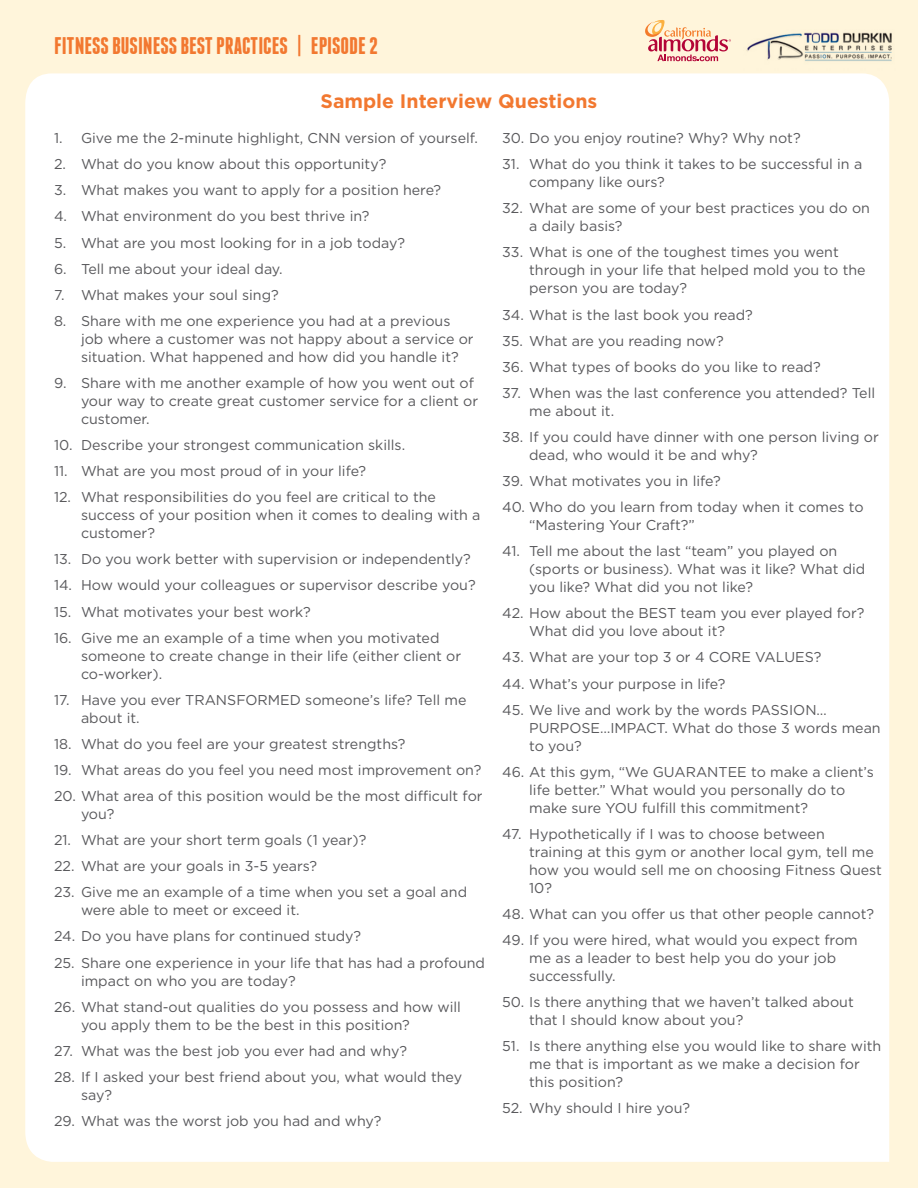
<style>
.page{position:relative;width:918px;height:1188px;background:#fff5db}
.page>*{position:absolute;margin:0;border:0;box-sizing:border-box;transform-origin:0 0}
.t1{font:700 24px "Franchise";color:#f27830}
.t2{font:700 19.5px "Gotham";color:#f27830}
.t3{font:14.25px/18px "Gotham";color:#59595c}
</style>
<div class="page">
<div style="left:25px;top:73px;width:864px;height:1089px;background:#fff"></div>
<img style="left:746px;top:32px;width:146px;height:29px">
<svg style="left:645px;top:20px;width:86px;height:41px"></svg>
<p class="t1" style="left:54px;top:34px;width:326px">FITNESS BUSINESS BEST PRACTICES | EPISODE 2</p>
<p class="t2" style="left:321px;top:89px;width:278px">Sample Interview Questions</p>
<p class="t3" style="left:54px;top:129px;width:425px">1. Give me the 2-minute highlight, CNN version of yourself.</p>
<p class="t3" style="left:54px;top:155px;width:334px">2. What do you know about this opportunity?</p>
<p class="t3" style="left:54px;top:181px;width:389px">3. What makes you want to apply for a position here?</p>
<p class="t3" style="left:54px;top:207px;width:317px">4. What environment do you best thrive in?</p>
<p class="t3" style="left:54px;top:233px;width:353px">5. What are you most looking for in a job today?</p>
<p class="t3" style="left:54px;top:259px;width:230px">6. Tell me about your ideal day.</p>
<p class="t3" style="left:54px;top:285px;width:226px">7. What makes your soul sing?</p>
<p class="t3" style="left:81px;top:311px;width:394px;text-indent:-27px">8. Share with me one experience you had at a previous job where a customer was not happy about a service or situation. What happened and how did you handle it?</p>
<p class="t3" style="left:81px;top:374px;width:399px;text-indent:-27px">9. Share with me another example of how you went out of your way to create great customer service for a client or customer.</p>
<p class="t3" style="left:54px;top:436px;width:353px">10. Describe your strongest communication skills.</p>
<p class="t3" style="left:54px;top:462px;width:314px">11. What are you most proud of in your life?</p>
<p class="t3" style="left:81px;top:488px;width:401px;text-indent:-27px">12. What responsibilities do you feel are critical to the success of your position when it comes to dealing with a customer?</p>
<p class="t3" style="left:54px;top:550px;width:418px">13. Do you work better with supervision or independently?</p>
<p class="t3" style="left:54px;top:576px;width:423px">14. How would your colleagues or supervisor describe you?</p>
<p class="t3" style="left:54px;top:602px;width:258px">15. What motivates your best work?</p>
<p class="t3" style="left:81px;top:628px;width:382px;text-indent:-27px">16. Give me an example of a time when you motivated someone to create change in their life (either client or co-worker).</p>
<p class="t3" style="left:81px;top:690px;width:387px;text-indent:-27px">17. Have you ever TRANSFORMED someone’s life? Tell me about it.</p>
<p class="t3" style="left:54px;top:734px;width:353px">18. What do you feel are your greatest strengths?</p>
<p class="t3" style="left:54px;top:761px;width:429px">19. What areas do you feel you need most improvement on?</p>
<p class="t3" style="left:81px;top:787px;width:403px;text-indent:-27px">20. What area of this position would be the most difficult for you?</p>
<p class="t3" style="left:54px;top:831px;width:314px">21. What are your short term goals (1 year)?</p>
<p class="t3" style="left:54px;top:857px;width:265px">22. What are your goals in 3-5 years?</p>
<p class="t3" style="left:81px;top:883px;width:388px;text-indent:-27px">23. Give me an example of a time when you set a goal and were able to meet or exceed it.</p>
<p class="t3" style="left:54px;top:927px;width:309px">24. Do you have plans for continued study?</p>
<p class="t3" style="left:81px;top:953px;width:406px;text-indent:-27px">25. Share one experience in your life that has had a profound impact on who you are today?</p>
<p class="t3" style="left:81px;top:997px;width:382px;text-indent:-27px">26. What stand-out qualities do you possess and how will you apply them to be the best in this position?</p>
<p class="t3" style="left:54px;top:1041px;width:355px">27. What was the best job you ever had and why?</p>
<p class="t3" style="left:81px;top:1067px;width:383px;text-indent:-27px">28. If I asked your best friend about you, what would they say?</p>
<p class="t3" style="left:54px;top:1112px;width:329px">29. What was the worst job you had and why?</p>
<p class="t3" style="left:502px;top:129px;width:300px">30. Do you enjoy routine? Why? Why not?</p>
<p class="t3" style="left:529px;top:155px;width:335px;text-indent:-27px">31. What do you think it takes to be successful in a company like ours?</p>
<p class="t3" style="left:529px;top:199px;width:342px;text-indent:-27px">32. What are some of your best practices you do on a daily basis?</p>
<p class="t3" style="left:529px;top:243px;width:338px;text-indent:-27px">33. What is one of the toughest times you went through in your life that helped mold you to the person you are today?</p>
<p class="t3" style="left:502px;top:305px;width:252px">34. What is the last book you read?</p>
<p class="t3" style="left:502px;top:331px;width:223px">35. What are you reading now?</p>
<p class="t3" style="left:502px;top:357px;width:320px">36. What types of books do you like to read?</p>
<p class="t3" style="left:529px;top:383px;width:348px;text-indent:-27px">37. When was the last conference you attended? Tell me about it.</p>
<p class="t3" style="left:529px;top:428px;width:351px;text-indent:-27px">38. If you could have dinner with one person living or dead, who would it be and why?</p>
<p class="t3" style="left:502px;top:472px;width:220px">39. What motivates you in life?</p>
<p class="t3" style="left:529px;top:498px;width:336px;text-indent:-27px">40. Who do you learn from today when it comes to “Mastering Your Craft?”</p>
<p class="t3" style="left:529px;top:542px;width:338px;text-indent:-27px">41. Tell me about the last “team” you played on (sports or business). What was it like? What did you like? What did you not like?</p>
<p class="t3" style="left:529px;top:604px;width:337px;text-indent:-27px">42. How about the BEST team you ever played for?<br>What did you love about it?</p>
<p class="t3" style="left:502px;top:648px;width:321px">43. What are your top 3 or 4 CORE VALUES?</p>
<p class="t3" style="left:502px;top:674px;width:225px">44. What’s your purpose in life?</p>
<p class="t3" style="left:529px;top:700px;width:353px;text-indent:-27px">45. We live and work by the words PASSION…<br>PURPOSE…IMPACT. What do those 3 words mean to you?</p>
<p class="t3" style="left:529px;top:762px;width:346px;text-indent:-27px">46. At this gym, “We GUARANTEE to make a client’s life better.” What would you personally do to make sure YOU fulfill this commitment?</p>
<p class="t3" style="left:529px;top:824px;width:354px;text-indent:-27px">47. Hypothetically if I was to choose between training at this gym or another local gym, tell me how you would sell me on choosing Fitness Quest 10?</p>
<p class="t3" style="left:502px;top:905px;width:374px">48. What can you offer us that other people cannot?</p>
<p class="t3" style="left:529px;top:931px;width:330px;text-indent:-27px">49. If you were hired, what would you expect from me as a leader to best help you do your job successfully.</p>
<p class="t3" style="left:529px;top:993px;width:326px;text-indent:-27px">50. Is there anything that we haven’t talked about that I should know about you?</p>
<p class="t3" style="left:529px;top:1037px;width:354px;text-indent:-27px">51. Is there anything else you would like to share with me that is important as we make a decision for this position?</p>
<p class="t3" style="left:502px;top:1099px;width:189px">52. Why should I hire you?</p>
</div>
